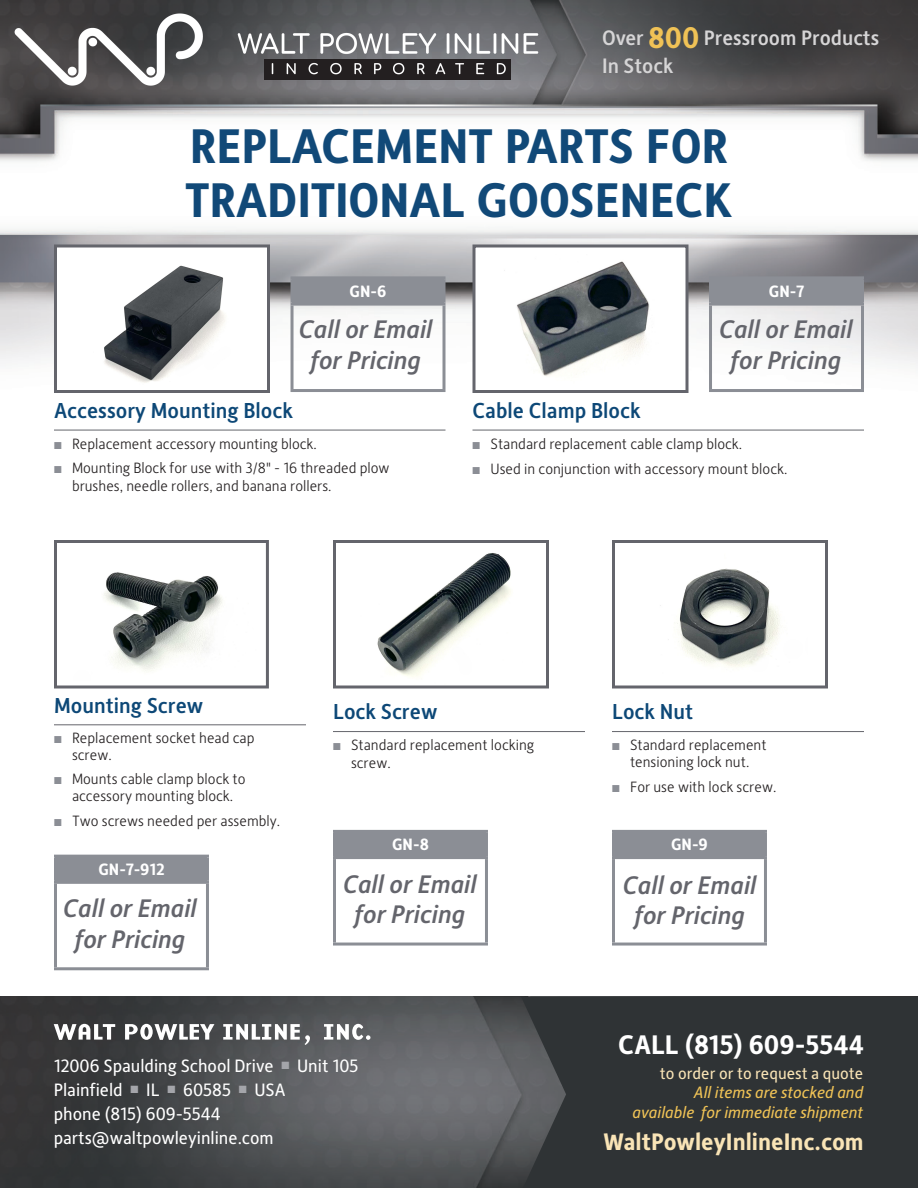
<style>
.page{position:relative;width:918px;height:1188px;background:#fff}
.page>*{position:absolute;margin:0;border:0;box-sizing:border-box;transform-origin:0 0}
.t1{font:700 48px/54px "Alber";color:#114978}
.t2{font:700 27px "Alber New";color:#fff}
.t3{font:italic 500 25.5px/30.6px "Alber New";color:#64656c;text-align:center}
.t4{font:700 24px "Alber New";color:#f9e4b6}
.t5{font:500 21.75px "Alber New";color:#0d4877}
.t6{font:500 21px/28px "Alber New";color:#d6d5d6}
.t7{font:18px/24px "Alber New";color:#fff}
.t8{font:italic 16.5px/19.5px "Alber New";color:#f0c356;text-align:right}
.t9{font:700 16.5px "Alber New";color:#fff}
.t10{font:16.5px "Alber New";color:#f9e4b6}
.t11{font:300 15px/16.8px "Alber New";color:#231f20}
.s1{font-weight:700;font-size:30px;color:#f0c256}
.s2{color:#8b8e95}
</style>
<div class="page">
<img style="left:0;top:0;width:918px;height:393px">
<hr style="left:54px;top:430px;width:392px;height:1px;background:#64656c">
<div style="left:56px;top:246px;width:212px;height:146px;background:#fff"></div>
<div style="left:54px;top:244px;width:216px;height:149px;border:3px solid #64656c"></div>
<div style="left:292px;top:278px;width:152px;height:26px;background:#8b8e95"></div>
<hr style="left:291px;top:276px;width:154px;height:3px;background:#8b8e95">
<hr style="left:291px;top:279px;width:3px;height:24px;background:#8b8e95">
<svg style="left:444px;top:279px;width:2px;height:24px"></svg>
<hr style="left:291px;top:303px;width:154px;height:3px;background:#8b8e95">
<hr style="left:291px;top:306px;width:3px;height:83px;background:#8b8e95">
<svg style="left:442px;top:306px;width:4px;height:83px"></svg>
<hr style="left:291px;top:389px;width:154px;height:3px;background:#8b8e95">
<hr style="left:472px;top:430px;width:392px;height:1px;background:#64656c">
<div style="left:474px;top:246px;width:213px;height:146px;background:#fff"></div>
<div style="left:472px;top:244px;width:216px;height:149px;border:3px solid #64656c"></div>
<div style="left:711px;top:278px;width:151px;height:26px;background:#8b8e95"></div>
<hr style="left:709px;top:276px;width:155px;height:3px;background:#8b8e95">
<hr style="left:709px;top:279px;width:3px;height:24px;background:#8b8e95">
<hr style="left:861px;top:279px;width:3px;height:24px;background:#8b8e95">
<hr style="left:709px;top:303px;width:155px;height:3px;background:#8b8e95">
<hr style="left:709px;top:306px;width:3px;height:83px;background:#8b8e95">
<hr style="left:861px;top:306px;width:3px;height:83px;background:#8b8e95">
<hr style="left:709px;top:389px;width:155px;height:3px;background:#8b8e95">
<hr style="left:54px;top:724px;width:252px;height:1px;background:#64656c">
<div style="left:54px;top:540px;width:215px;height:148px;border:3px solid #64656c"></div>
<div style="left:56px;top:856px;width:151px;height:26px;background:#8b8e95"></div>
<hr style="left:54px;top:855px;width:155px;height:3px;background:#8b8e95">
<hr style="left:54px;top:858px;width:3px;height:23px;background:#8b8e95">
<hr style="left:206px;top:858px;width:3px;height:23px;background:#8b8e95">
<hr style="left:54px;top:881px;width:155px;height:3px;background:#8b8e95">
<hr style="left:54px;top:884px;width:3px;height:83px;background:#8b8e95">
<hr style="left:206px;top:884px;width:3px;height:83px;background:#8b8e95">
<hr style="left:54px;top:967px;width:155px;height:3px;background:#8b8e95">
<hr style="left:333px;top:731px;width:252px;height:1px;background:#64656c">
<div style="left:333px;top:540px;width:216px;height:148px;border:3px solid #64656c"></div>
<div style="left:334px;top:831px;width:152px;height:27px;background:#8b8e95"></div>
<hr style="left:333px;top:830px;width:155px;height:3px;background:#8b8e95">
<hr style="left:333px;top:833px;width:3px;height:23px;background:#8b8e95">
<hr style="left:485px;top:833px;width:3px;height:23px;background:#8b8e95">
<hr style="left:333px;top:856px;width:155px;height:3px;background:#8b8e95">
<hr style="left:333px;top:859px;width:3px;height:84px;background:#8b8e95">
<hr style="left:485px;top:859px;width:3px;height:84px;background:#8b8e95">
<hr style="left:333px;top:943px;width:155px;height:3px;background:#8b8e95">
<hr style="left:612px;top:731px;width:252px;height:1px;background:#64656c">
<div style="left:612px;top:540px;width:216px;height:148px;border:3px solid #64656c"></div>
<div style="left:614px;top:831px;width:151px;height:27px;background:#8b8e95"></div>
<hr style="left:612px;top:830px;width:155px;height:3px;background:#8b8e95">
<hr style="left:612px;top:833px;width:3px;height:23px;background:#8b8e95">
<hr style="left:764px;top:833px;width:3px;height:23px;background:#8b8e95">
<hr style="left:612px;top:856px;width:155px;height:3px;background:#8b8e95">
<hr style="left:612px;top:859px;width:3px;height:84px;background:#8b8e95">
<hr style="left:764px;top:859px;width:3px;height:84px;background:#8b8e95">
<hr style="left:612px;top:943px;width:155px;height:3px;background:#8b8e95">
<img style="left:0;top:997px;width:521px;height:191px">
<div style="left:521px;top:997px;width:397px;height:191px;background:#2f3335"></div>
<svg style="left:54px;top:1024px;width:317px;height:21px"></svg>
<img style="left:0;top:5px;width:561px;height:90px">
<img style="left:104px;top:265px;width:121px;height:118px">
<img style="left:504px;top:261px;width:146px;height:115px">
<img style="left:377px;top:553px;width:134px;height:124px">
<img style="left:660px;top:568px;width:120px;height:99px">
<img style="left:104px;top:572px;width:119px;height:99px">
<h3 class="t6" style="left:602px;top:23px;width:279px">Over <span class="s1">800</span> Pressroom Products<br>In Stock</h3>
<h1 class="t1" style="left:185px;top:118px;width:549px">REPLACEMENT PARTS FOR<br>TRADITIONAL GOOSENECK</h1>
<p class="t9" style="left:350px;top:280px;width:38px">GN-6</p>
<p class="t9" style="left:769px;top:280px;width:37px">GN-7</p>
<h3 class="t3" style="left:299px;top:313px;width:135px">Call or Email for Pricing</h3>
<h3 class="t3" style="left:719px;top:313px;width:135px">Call or Email for Pricing</h3>
<h3 class="t5" style="left:54px;top:396px;width:241px">Accessory Mounting Block</h3>
<p class="t11" style="left:54px;top:435px;width:264px"><span class="s2">■</span> Replacement accessory mounting block.</p>
<p class="t11" style="left:72px;top:458px;width:319px;line-height:18.1px;text-indent:-18px"><span class="s2">■</span> Mounting Block for use with 3/8" - 16 threaded plow brushes, needle rollers, and banana rollers.</p>
<h3 class="t5" style="left:472px;top:396px;width:170px">Cable Clamp Block</h3>
<p class="t11" style="left:472px;top:434px;width:271px"><span class="s2">■</span> Standard replacement cable clamp block.</p>
<p class="t11" style="left:472px;top:459px;width:316px"><span class="s2">■</span> Used in conjunction with accessory mount block.</p>
<h3 class="t5" style="left:54px;top:691px;width:151px">Mounting Screw</h3>
<p class="t11" style="left:72px;top:729px;width:184px;text-indent:-18px"><span class="s2">■</span> Replacement socket head cap screw.</p>
<p class="t11" style="left:54px;top:770px;width:193px;text-align:center"><span class="s2">■</span> Mounts cable clamp block to accessory mounting block.</p>
<p class="t11" style="left:54px;top:812px;width:228px"><span class="s2">■</span> Two screws needed per assembly.</p>
<p class="t9" style="left:98px;top:858px;width:68px">GN-7-912</p>
<h3 class="t3" style="left:63px;top:892px;width:135px">Call or Email for Pricing</h3>
<h3 class="t5" style="left:333px;top:698px;width:106px">Lock Screw</h3>
<p class="t11" style="left:351px;top:736px;width:185px;line-height:17.5px;text-indent:-18px"><span class="s2">■</span> Standard replacement locking screw.</p>
<p class="t9" style="left:392px;top:834px;width:38px">GN-8</p>
<h3 class="t5" style="left:612px;top:698px;width:83px">Lock Nut</h3>
<p class="t11" style="left:612px;top:736px;width:156px;text-align:center"><span class="s2">■</span> Standard replacement tensioning lock nut.</p>
<p class="t11" style="left:612px;top:778px;width:166px"><span class="s2">■</span> For use with lock screw.</p>
<p class="t9" style="left:671px;top:834px;width:38px">GN-9</p>
<h3 class="t3" style="left:343px;top:868px;width:135px">Call or Email for Pricing</h3>
<h3 class="t3" style="left:623px;top:868px;width:135px">Call or Email for Pricing</h3>
<p class="t7" style="left:54px;top:1053px;width:306px">12006 Spaulding School Drive <sup>■</sup> Unit 105<br>Plainfield <sup>■</sup> IL <sup>■</sup> 60585 <sup>■</sup> USA<br>phone (815) 609-5544 parts@waltpowleyinline.com</p>
<h2 class="t2" style="left:618px;top:1027px;width:247px">CALL (815) 609-5544</h2>
<p class="t10" style="left:660px;top:1062px;width:205px">to order or to request a quote</p>
<p class="t8" style="left:633px;top:1082px;width:232px">All items are stocked and available for immediate shipment</p>
<h3 class="t4" style="left:604px;top:1126px;width:262px">WaltPowleyInlineInc.com</h3>
</div>
